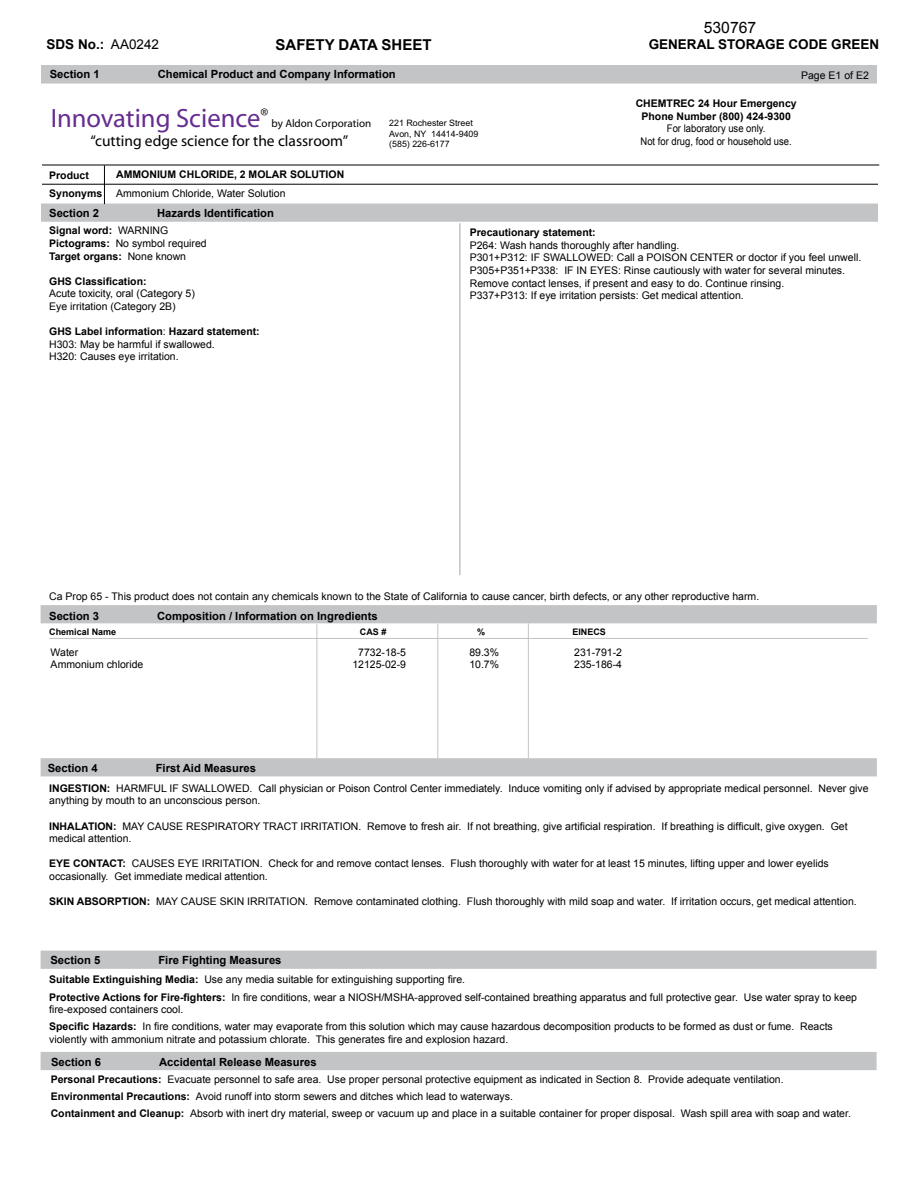
<style>
.page{position:relative;width:918px;height:1188px;background:#fff}
.page>*{position:absolute;margin:0;border:0;box-sizing:border-box;transform-origin:0 0}
.t1{font:26.55px "Myriad";color:#662d91}
.t2{font:15.75px "Arial";color:#000}
.t3{font:15.45px "Myriad";color:#000}
.t4{font:700 15px "Arial";color:#000}
.t5{font:700 13.5px "Arial";color:#000}
.t6{font:700 11.25px "Arial";color:#000}
.t7{font:11.1px "Myriad";color:#000}
.t8{font:10.5px/12.6px "Arial";color:#000}
.t9{font:700 10.5px/12.6px "Arial";color:#000;text-align:center}
.t10{font:10.5px/12.6px "Arial";color:#000;text-align:center;scale:.9 1}
.t11{font:700 9px "Arial";color:#000}
.t12{font:8.85px/10.6px "Arial";color:#000}
.s1{font-weight:400}
.s2{font-weight:700}
</style>
<div class="page">
<div style="left:41px;top:951px;width:836px;height:18px;background:#c2c4c6"></div>
<div style="left:41px;top:1052px;width:836px;height:18px;background:#c2c4c6"></div>
<div style="left:41px;top:758px;width:836px;height:18px;background:#c2c4c6;border:2px solid #c2c4c6"></div>
<div style="left:41px;top:204px;width:837px;height:18px;background:#c2c4c6;border:2px solid #c2c4c6"></div>
<div style="left:41px;top:605px;width:836px;height:18px;background:#c2c4c6"></div>
<hr style="left:437px;top:624px;width:1px;height:135px;background:#c2c4c6">
<hr style="left:49px;top:638px;width:819px;height:1px;background:#c2c4c6">
<hr style="left:316px;top:624px;width:1px;height:135px;background:#c2c4c6">
<hr style="left:528px;top:623px;width:1px;height:135px;background:#c2c4c6">
<hr style="left:104px;top:165px;width:1px;height:39px;background:#000">
<div style="left:41px;top:65px;width:836px;height:19px;background:#c2c4c6;border:2px solid #c2c4c6"></div>
<hr style="left:42px;top:184px;width:836px;height:1px;background:#000">
<hr style="left:42px;top:165px;width:837px;height:1px;background:#000">
<hr style="left:459px;top:223px;width:2px;height:352px;background:#c2c4c6">
<h2 class="t2" style="left:704px;top:18px;width:54px">530767</h2>
<p class="t5" style="left:47px;top:35px;width:114px">SDS No.: <span class="s1">AA0242</span></p>
<h3 class="t4" style="left:276px;top:35px;width:158px">SAFETY DATA SHEET</h3>
<p class="t5" style="left:649px;top:35px;width:232px">GENERAL STORAGE CODE GREEN</p>
<p class="t6" style="left:50px;top:67px;width:52px">Section 1</p>
<p class="t6" style="left:158px;top:67px;width:240px">Chemical Product and Company Information</p>
<h1 class="t1" style="left:51px;top:105px;width:219px">Innovating Science<sup>®</sup></h1>
<p class="t7" style="left:272px;top:118px;width:101px">by Aldon Corporation</p>
<h3 class="t3" style="left:91px;top:133px;width:259px">“cutting edge science for the classroom”</h3>
<p class="t12" style="left:389px;top:118px;width:91px">221 Rochester Street<br>Avon, NY 14414-9409 (585) 226-6177</p>
<p class="t8" style="left:801px;top:69px;width:69px">Page E1 of E2</p>
<p class="t9" style="left:636px;top:97px;width:163px">CHEMTREC 24 Hour Emergency<br>Phone Number (800) 424-9300</p>
<p class="t10" style="left:641px;top:122px;width:170px">For laboratory use only.<br>Not for drug, food or household use.</p>
<p class="t9" style="left:116px;top:168px;width:230px">AMMONIUM CHLORIDE, 2 MOLAR SOLUTION</p>
<p class="t8" style="left:116px;top:187px;width:171px">Ammonium Chloride, Water Solution</p>
<p class="t9" style="left:49px;top:225px;width:159px;text-align:left">Signal word: <span class="s1">WARNING<br></span>Pictograms: <span class="s1">No symbol required<br></span>Target organs: <span class="s1">None known</span></p>
<p class="t9" style="left:49px;top:275px;width:99px">GHS Classification:</p>
<p class="t8" style="left:49px;top:288px;width:147px">Acute toxicity, oral (Category 5)<br>Eye irritation (Category 2B)</p>
<p class="t8" style="left:49px;top:325px;width:212px"><span class="s2">GHS Label information</span>: <span class="s2">Hazard statement:<br></span>H303: May be harmful if swallowed.<br>H320: Causes eye irritation.</p>
<p class="t9" style="left:49px;top:169px;width:41px">Product</p>
<p class="t9" style="left:49px;top:187px;width:55px">Synonyms</p>
<p class="t6" style="left:49px;top:206px;width:52px">Section 2</p>
<p class="t6" style="left:157px;top:206px;width:118px">Hazards Identification</p>
<p class="t9" style="left:470px;top:227px;width:128px">Precautionary statement:</p>
<p class="t8" style="left:470px;top:239px;width:393px">P264: Wash hands thoroughly after handling.<br>P301+P312: IF SWALLOWED: Call a POISON CENTER or doctor if you feel unwell.<br>P305+P351+P338: IF IN EYES: Rinse cautiously with water for several minutes.<br>Remove contact lenses, if present and easy to do. Continue rinsing.<br>P337+P313: If eye irritation persists: Get medical attention.</p>
<p class="t8" style="left:49px;top:590px;width:712px">Ca Prop 65 - This product does not contain any chemicals known to the State of California to cause cancer, birth defects, or any other reproductive harm.</p>
<p class="t6" style="left:49px;top:608px;width:52px">Section 3</p>
<p class="t6" style="left:157px;top:608px;width:222px">Composition / Information on Ingredients</p>
<p class="t11" style="left:49px;top:626px;width:69px">Chemical Name</p>
<p class="t11" style="left:360px;top:626px;width:28px">CAS #</p>
<p class="t11" style="left:477px;top:626px;width:10px">%</p>
<p class="t11" style="left:572px;top:626px;width:35px">EINECS</p>
<p class="t8" style="left:51px;top:646px;width:29px">Water</p>
<p class="t8" style="left:358px;top:646px;width:49px">7732-18-5</p>
<p class="t8" style="left:469px;top:646px;width:31px">89.3%</p>
<p class="t8" style="left:574px;top:646px;width:49px">231-791-2</p>
<p class="t8" style="left:51px;top:659px;width:94px">Ammonium chloride</p>
<p class="t8" style="left:352px;top:659px;width:55px">12125-02-9</p>
<p class="t8" style="left:469px;top:659px;width:31px">10.7%</p>
<p class="t8" style="left:574px;top:659px;width:49px">235-186-4</p>
<p class="t6" style="left:48px;top:760px;width:52px">Section 4</p>
<p class="t6" style="left:156px;top:760px;width:102px">First Aid Measures</p>
<p class="t8" style="left:49px;top:782px;width:821px"><span class="s2">INGESTION:</span> HARMFUL IF SWALLOWED. Call physician or Poison Control Center immediately. Induce vomiting only if advised by appropriate medical personnel. Never give anything by mouth to an unconscious person.</p>
<p class="t8" style="left:49px;top:820px;width:800px"><span class="s2">INHALATION:</span> MAY CAUSE RESPIRATORY TRACT IRRITATION. Remove to fresh air. If not breathing, give artificial respiration. If breathing is difficult, give oxygen. Get medical attention.</p>
<p class="t8" style="left:49px;top:857px;width:781px"><span class="s2">EYE CONTACT:</span> CAUSES EYE IRRITATION. Check for and remove contact lenses. Flush thoroughly with water for at least 15 minutes, lifting upper and lower eyelids occasionally. Get immediate medical attention.</p>
<p class="t8" style="left:49px;top:895px;width:809px"><span class="s2">SKIN ABSORPTION:</span> MAY CAUSE SKIN IRRITATION. Remove contaminated clothing. Flush thoroughly with mild soap and water. If irritation occurs, get medical attention.</p>
<p class="t6" style="left:50px;top:953px;width:52px">Section 5</p>
<p class="t6" style="left:158px;top:953px;width:125px">Fire Fighting Measures</p>
<p class="t8" style="left:49px;top:971px;width:809px;line-height:17.1px"><span class="s2">Suitable Extinguishing Media:</span> Use any media suitable for extinguishing supporting fire.<br><span class="s2">Protective Actions for Fire-fighters:</span> In fire conditions, wear a NIOSH/MSHA-approved self-contained breathing apparatus and full protective gear. Use water spray to keep</p>
<p class="t8" style="left:49px;top:1001px;width:785px;line-height:17.1px">fire-exposed containers cool.<br><span class="s2">Specific Hazards:</span> In fire conditions, water may evaporate from this solution which may cause hazardous decomposition products to be formed as dust or fume. Reacts</p>
<p class="t8" style="left:49px;top:1033px;width:461px">violently with ammonium nitrate and potassium chlorate. This generates fire and explosion hazard.</p>
<p class="t6" style="left:51px;top:1055px;width:52px">Section 6</p>
<p class="t6" style="left:159px;top:1055px;width:159px">Accidental Release Measures</p>
<p class="t8" style="left:51px;top:1071px;width:802px;line-height:17.1px"><span class="s2">Personal Precautions:</span> Evacuate personnel to safe area. Use proper personal protective equipment as indicated in Section 8. Provide adequate ventilation.<br><span class="s2">Environmental Precautions:</span> Avoid runoff into storm sewers and ditches which lead to waterways.<br><span class="s2">Containment and Cleanup:</span> Absorb with inert dry material, sweep or vacuum up and place in a suitable container for proper disposal. Wash spill area with soap and water.</p>
</div>
